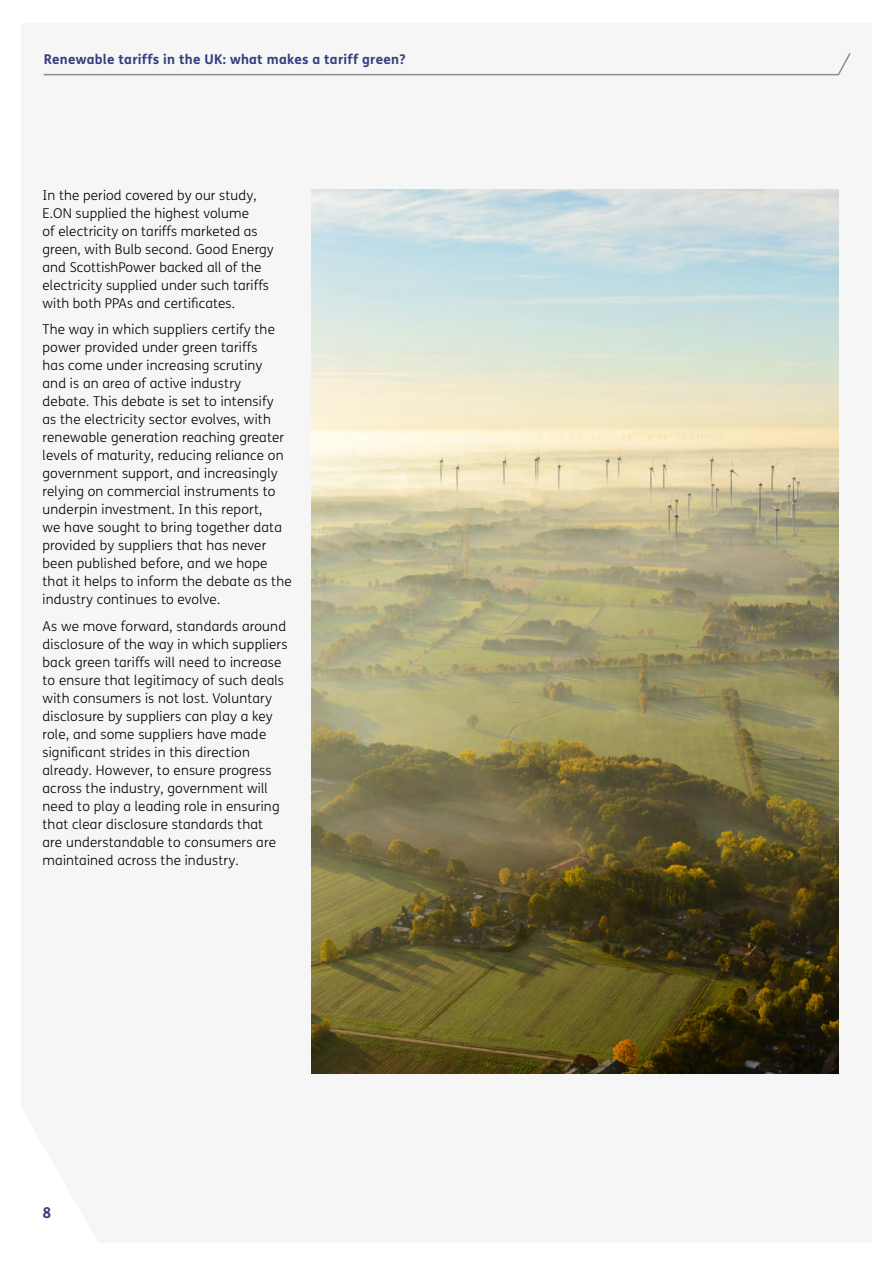
<style>
.page{position:relative;width:893px;height:1263px;background:#fff}
.page>*{position:absolute;margin:0;border:0;box-sizing:border-box;transform-origin:0 0}
.t1{font:700 15px "FS Me";color:#323e7d}
.t2{font:300 13.5px/18px "FS Me";letter-spacing:.015em;color:#000}
.t3{font:700 13.5px "FS Me";letter-spacing:.02em;color:#323e7d}
</style>
<div class="page">
<div style="left:21px;top:23px;width:851px;height:1220px;background:#f7f6f6"></div>
<svg style="left:43px;top:53px;width:808px;height:23px"></svg>
<img style="left:311px;top:190px;width:528px;height:883px">
<p class="t3" style="left:44px;top:49px;width:363px">Renewable tariffs in the UK: what makes a tariff green?</p>
<p class="t2" style="left:43px;top:186px;width:233px">In the period covered by our study, E.ON supplied the highest volume<br>of electricity on tariffs marketed as green, with Bulb second. Good Energy and ScottishPower backed all of the electricity supplied under such tariffs with both PPAs and certificates.</p>
<p class="t2" style="left:43px;top:320px;width:251px">The way in which suppliers certify the power provided under green tariffs<br>has come under increasing scrutiny<br>and is an area of active industry<br>debate. This debate is set to intensify<br>as the electricity sector evolves, with renewable generation reaching greater levels of maturity, reducing reliance on government support, and increasingly relying on commercial instruments to underpin investment. In this report,<br>we have sought to bring together data provided by suppliers that has never been published before, and we hope that it helps to inform the debate as the industry continues to evolve.</p>
<p class="t2" style="left:43px;top:617px;width:247px">As we move forward, standards around disclosure of the way in which suppliers back green tariffs will need to increase to ensure that legitimacy of such deals with consumers is not lost. Voluntary disclosure by suppliers can play a key role, and some suppliers have made significant strides in this direction already. However, to ensure progress across the industry, government will need to play a leading role in ensuring that clear disclosure standards that<br>are understandable to consumers are maintained across the industry.</p>
<p class="t1" style="left:43px;top:1201px;width:10px">8</p>
</div>
